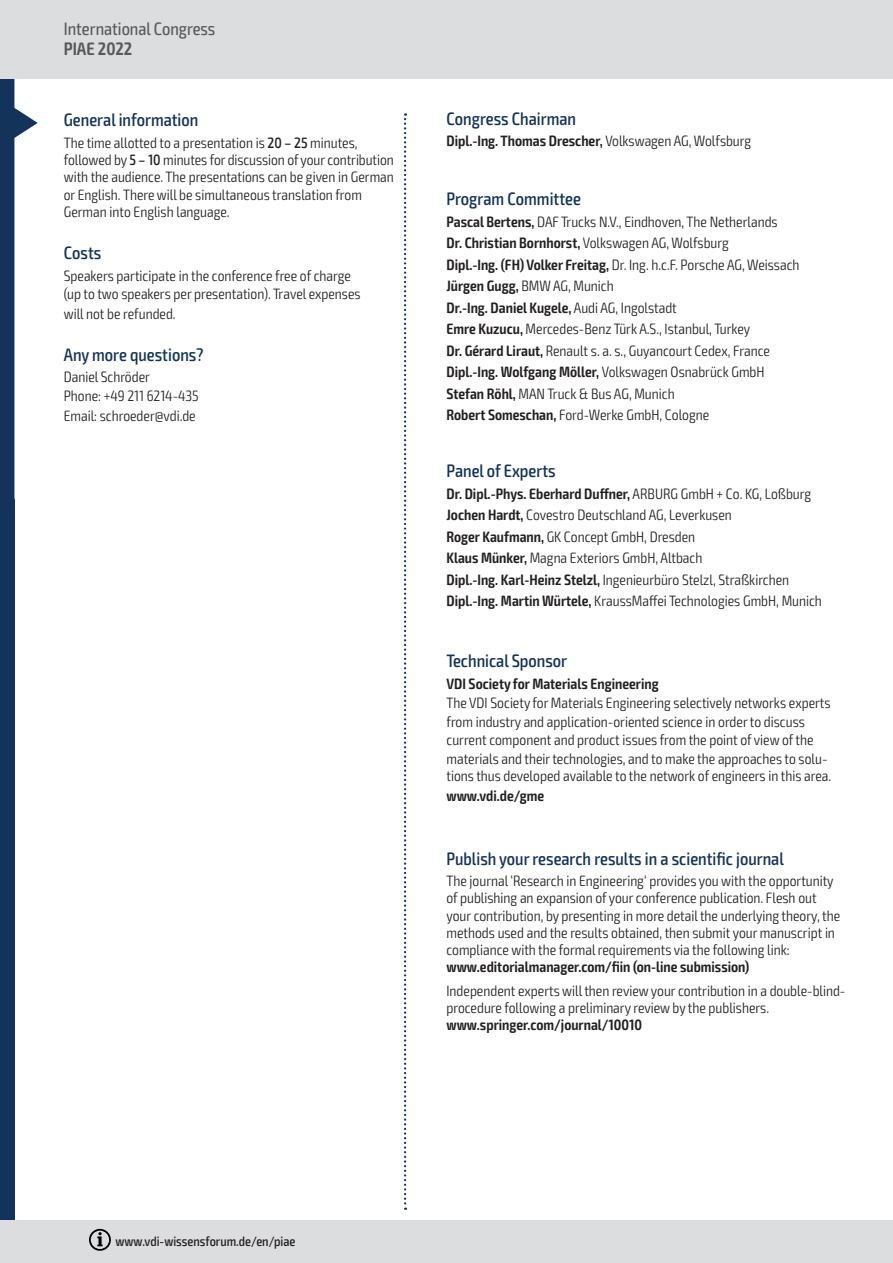
<style>
.page{position:relative;width:893px;height:1263px;background:#fff}
.page>*{position:absolute;margin:0;border:0;box-sizing:border-box;transform-origin:0 0}
.t1{font:500 condensed 18px "Exo 2";color:#14335a}
.t2{font:condensed 18px "Exo 2";color:#57585a}
.t3{font:600 condensed 18px "Exo 2";color:#57585a}
.t4{font:300 condensed 15px/21.5px "Exo 2";color:#231f20}
.t5{font:600 condensed 15px "Exo 2";color:#231f20}
.t6{font:500 condensed 13.5px "Exo 2";color:#231f20}
.s1{font-weight:500}
.s2{font-weight:300}
.s3{font-weight:600}
</style>
<div class="page">
<svg style="left:0;top:79px;width:38px;height:431px"></svg>
<div style="left:0;top:500px;width:14px;height:763px;background:#14335a"></div>
<div style="left:0;top:0;width:893px;height:79px;background:#dcdddf"></div>
<div style="left:0;top:1220px;width:893px;height:43px;background:#dcdddf"></div>
<svg style="left:89px;top:1229px;width:22px;height:22px"></svg>
<svg style="left:404px;top:113px;width:2px;height:1097px"></svg>
<p class="t2" style="left:64px;top:18px;width:153px">International Congress</p>
<p class="t3" style="left:64px;top:38px;width:70px">PIAE 2022</p>
<p class="t1" style="left:64px;top:109px;width:136px">General information</p>
<p class="t4" style="left:64px;top:134px;width:332px;line-height:17.2px">The time allotted to a presentation is <span class="s1">20 – 25</span> minutes, followed by <span class="s1">5 – 10</span> minutes for discussion of your contribution with the audience. The presentations can be given in German or English. There will be simultaneous translation from German into English language.</p>
<p class="t1" style="left:64px;top:242px;width:39px">Costs</p>
<p class="t4" style="left:64px;top:267px;width:298px;line-height:18px">Speakers participate in the conference free of charge (up to two speakers per presentation). Travel expenses</p>
<p class="t4" style="left:64px;top:303px;width:113px">will not be refunded.</p>
<p class="t1" style="left:64px;top:344px;width:141px">Any more questions?</p>
<p class="t4" style="left:64px;top:367px;width:136px;line-height:19.4px">Daniel Schröder<br>Phone: +49 211 6214-435<br>Email: schroeder@vdi.de</p>
<p class="t1" style="left:446px;top:108px;width:131px">Congress Chairman</p>
<p class="t5" style="left:446px;top:132px;width:306px">Dipl.-Ing. Thomas Drescher, <span class="s2">Volkswagen AG, Wolfsburg</span></p>
<p class="t1" style="left:446px;top:188px;width:136px">Program Committee</p>
<p class="t4" style="left:446px;top:211px;width:355px"><span class="s3">Pascal Bertens,</span> DAF Trucks N.V., Eindhoven, The Netherlands<br><span class="s3">Dr. Christian Bornhorst,</span> Volkswagen AG, Wolfsburg<br><span class="s3">Dipl.-Ing. (FH) Volker Freitag,</span> Dr. Ing. h.c.F. Porsche AG, Weissach <span class="s3">Jürgen Gugg,</span> BMW AG, Munich<br><span class="s3">Dr.-Ing. Daniel Kugele,</span> Audi AG, Ingolstadt<br><span class="s3">Emre Kuzucu,</span> Mercedes-Benz Türk A.S., Istanbul, Turkey<br><span class="s3">Dr. Gérard Liraut,</span> Renault s. a. s., Guyancourt Cedex, France <span class="s3">Dipl.-Ing. Wolfgang Möller,</span> Volkswagen Osnabrück GmbH <span class="s3">Stefan Röhl,</span> MAN Truck &amp; Bus AG, Munich<br><span class="s3">Robert Someschan,</span> Ford-Werke GmbH, Cologne</p>
<p class="t1" style="left:446px;top:460px;width:111px">Panel of Experts</p>
<p class="t4" style="left:446px;top:483px;width:377px"><span class="s3">Dr. Dipl.-Phys. Eberhard Duffner,</span> ARBURG GmbH + Co. KG, Loßburg <span class="s3">Jochen Hardt,</span> Covestro Deutschland AG, Leverkusen<br><span class="s3">Roger Kaufmann,</span> GK Concept GmbH, Dresden<br><span class="s3">Klaus Münker,</span> Magna Exteriors GmbH, Altbach<br><span class="s3">Dipl.-Ing. Karl-Heinz Stelzl,</span> Ingenieurbüro Stelzl, Straßkirchen <span class="s3">Dipl.-Ing. Martin Würtele,</span> KraussMaffei Technologies GmbH, Munich</p>
<p class="t1" style="left:446px;top:650px;width:122px">Technical Sponsor</p>
<p class="t5" style="left:446px;top:674px;width:214px">VDI Society for Materials Engineering</p>
<p class="t4" style="left:446px;top:693px;width:386px;line-height:19.4px">The VDI Society for Materials Engineering selectively networks experts from industry and application-oriented science in order to discuss</p>
<p class="t4" style="left:446px;top:730px;width:382px;line-height:19.4px">current component and product issues from the point of view of the materials and their technologies, and to make the approaches to solu-</p>
<p class="t4" style="left:446px;top:766px;width:386px">tions thus developed available to the network of engineers in this area.</p>
<p class="t5" style="left:446px;top:786px;width:99px">www.vdi.de/gme</p>
<p class="t1" style="left:446px;top:848px;width:339px">Publish your research results in a scientific journal</p>
<p class="t4" style="left:446px;top:872px;width:395px;line-height:17.2px">The journal ‘Research in Engineering‘ provides you with the opportunity of publishing an expansion of your conference publication. Flesh out your contribution, by presenting in more detail the underlying theory, the methods used and the results obtained, then submit your manuscript in compliance with the formal requirements via the following link:</p>
<p class="t5" style="left:446px;top:958px;width:304px">www.editorialmanager.com/fiin (on-line submission)</p>
<p class="t4" style="left:446px;top:982px;width:400px;line-height:17.2px">Independent experts will then review your contribution in a double-blind&shy;procedure following a preliminary review by the publishers.</p>
<p class="t5" style="left:446px;top:1016px;width:197px">www.springer.com/journal/10010</p>
<p class="t6" style="left:115px;top:1233px;width:181px">www.vdi-wissensforum.de/en/piae</p>
</div>
